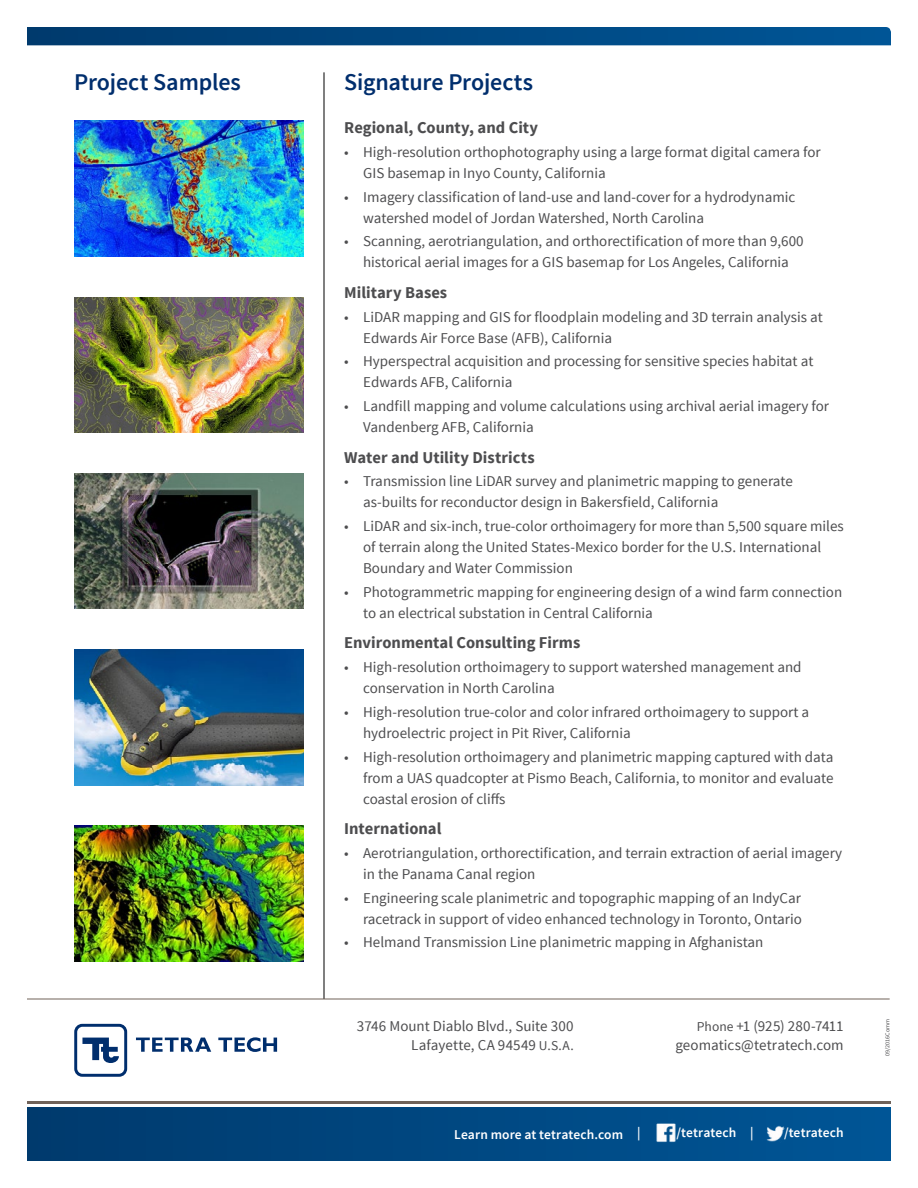
<style>
.page{position:relative;width:918px;height:1188px;background:#fff}
.page>*{position:absolute;margin:0;border:0;box-sizing:border-box;transform-origin:0 0}
.t1{font:600 24px "Source Sans Pro";letter-spacing:-.005em;color:#002e6d}
.t2{font:700 16.5px "Source Sans Pro";color:#4d4d4f}
.t3{font:15px/21px "Source Sans Pro";color:#4d4d4f}
.t4{font:600 13.5px "Source Sans Pro";letter-spacing:.005em;color:#fff}
.t5{font:6px "Source Sans Pro";color:#4d4d4f}
.s1{font-size:13.5px}
</style>
<div class="page">
<svg style="left:74px;top:1024px;width:53px;height:53px"></svg>
<svg style="left:136px;top:1038px;width:75px;height:14px"></svg>
<svg style="left:218px;top:1037px;width:59px;height:15px"></svg>
<svg style="left:27px;top:27px;width:864px;height:18px;background:#004781"></svg>
<svg style="left:27px;top:1107px;width:864px;height:54px;background:#004781"></svg>
<hr style="left:27px;top:1102px;width:864px;height:2px;background:#706259">
<img style="left:652px;top:1119px;width:28px;height:27px">
<img style="left:761px;top:1120px;width:29px;height:27px">
<hr style="left:324px;top:72px;width:1px;height:927px;background:#000">
<hr style="left:27px;top:999px;width:863px;height:1px;background:#706259">
<img style="left:74px;top:121px;width:230px;height:135px">
<img style="left:74px;top:297px;width:230px;height:136px">
<img style="left:74px;top:649px;width:230px;height:136px">
<img style="left:74px;top:473px;width:230px;height:136px">
<img style="left:74px;top:826px;width:230px;height:135px">
<h1 class="t1" style="left:74px;top:67px;width:168px">Project Samples</h1>
<h1 class="t1" style="left:344px;top:67px;width:191px">Signature Projects</h1>
<p class="t2" style="left:344px;top:117px;width:195px">Regional, County, and City</p>
<p class="t3" style="left:363px;top:142px;width:459px;text-indent:-19px">• High-resolution orthophotography using a large format digital camera for<br>GIS basemap in Inyo County, California</p>
<p class="t3" style="left:363px;top:187px;width:434px;text-indent:-19px">• Imagery classification of land-use and land-cover for a hydrodynamic watershed model of Jordan Watershed, North Carolina</p>
<p class="t3" style="left:344px;top:231px;width:461px;text-align:center">• Scanning, aerotriangulation, and orthorectification of more than 9,600 historical aerial images for a GIS basemap for Los Angeles, California</p>
<p class="t2" style="left:344px;top:282px;width:105px">Military Bases</p>
<p class="t3" style="left:363px;top:307px;width:461px;text-indent:-19px">• LiDAR mapping and GIS for floodplain modeling and 3D terrain analysis at<br>Edwards Air Force Base (AFB), California</p>
<p class="t3" style="left:363px;top:351px;width:452px;text-indent:-19px">• Hyperspectral acquisition and processing for sensitive species habitat at<br>Edwards AFB, California</p>
<p class="t3" style="left:363px;top:396px;width:467px;text-indent:-19px">• Landfill mapping and volume calculations using archival aerial imagery for<br>Vandenberg AFB, California</p>
<p class="t2" style="left:344px;top:447px;width:192px">Water and Utility Districts</p>
<p class="t3" style="left:363px;top:471px;width:431px;text-indent:-19px">• Transmission line LiDAR survey and planimetric mapping to generate as-builts for reconductor design in Bakersfield, California</p>
<p class="t3" style="left:363px;top:516px;width:482px;text-indent:-19px">• LiDAR and six-inch, true-color orthoimagery for more than 5,500 square miles of terrain along the United States-Mexico border for the U.S. International<br>Boundary and Water Commission</p>
<p class="t3" style="left:363px;top:582px;width:481px;text-indent:-19px">• Photogrammetric mapping for engineering design of a wind farm connection to an electrical substation in Central California</p>
<p class="t2" style="left:344px;top:632px;width:238px">Environmental Consulting Firms</p>
<p class="t3" style="left:363px;top:657px;width:440px;text-indent:-19px">• High-resolution orthoimagery to support watershed management and conservation in North Carolina</p>
<p class="t3" style="left:363px;top:702px;width:448px;text-indent:-19px">• High-resolution true-color and color infrared orthoimagery to support a hydroelectric project in Pit River, California</p>
<p class="t3" style="left:363px;top:746px;width:472px;text-align:justify;text-indent:-19px">• High-resolution orthoimagery and planimetric mapping captured with data from a UAS quadcopter at Pismo Beach, California, to monitor and evaluate coastal erosion of cliffs</p>
<p class="t2" style="left:344px;top:818px;width:99px">International</p>
<p class="t3" style="left:363px;top:843px;width:481px;text-indent:-19px">• Aerotriangulation, orthorectification, and terrain extraction of aerial imagery in the Panama Canal region</p>
<p class="t3" style="left:344px;top:887px;width:459px;text-align:right">• Engineering scale planimetric and topographic mapping of an IndyCar racetrack in support of video enhanced technology in Toronto, Ontario</p>
<p class="t3" style="left:344px;top:932px;width:421px">• Helmand Transmission Line planimetric mapping in Afghanistan</p>
<p class="t3" style="left:357px;top:1016px;width:218px;line-height:19.5px;text-align:right">3746 Mount Diablo Blvd., Suite 300<br>Lafayette, CA 94549 <span class="s1">U.S.A.</span></p>
<p class="t3" style="left:675px;top:1016px;width:170px;line-height:19.5px;text-align:right"><span class="s1">Phone</span> +1 (925) 280-7411 geomatics@tetratech.com</p>
<p class="t4" style="left:454px;top:1126px;width:170px">Learn more at tetratech.com</p>
<p class="t4" style="left:637px;top:1124px;width:5px">|</p>
<p class="t4" style="left:677px;top:1124px;width:79px">/tetratech |</p>
<p class="t4" style="left:784px;top:1124px;width:61px">/tetratech</p>
<p class="t5" style="left:884px;top:1056px;width:38px;rotate:-90deg">09/2016Comm</p>
</div>
